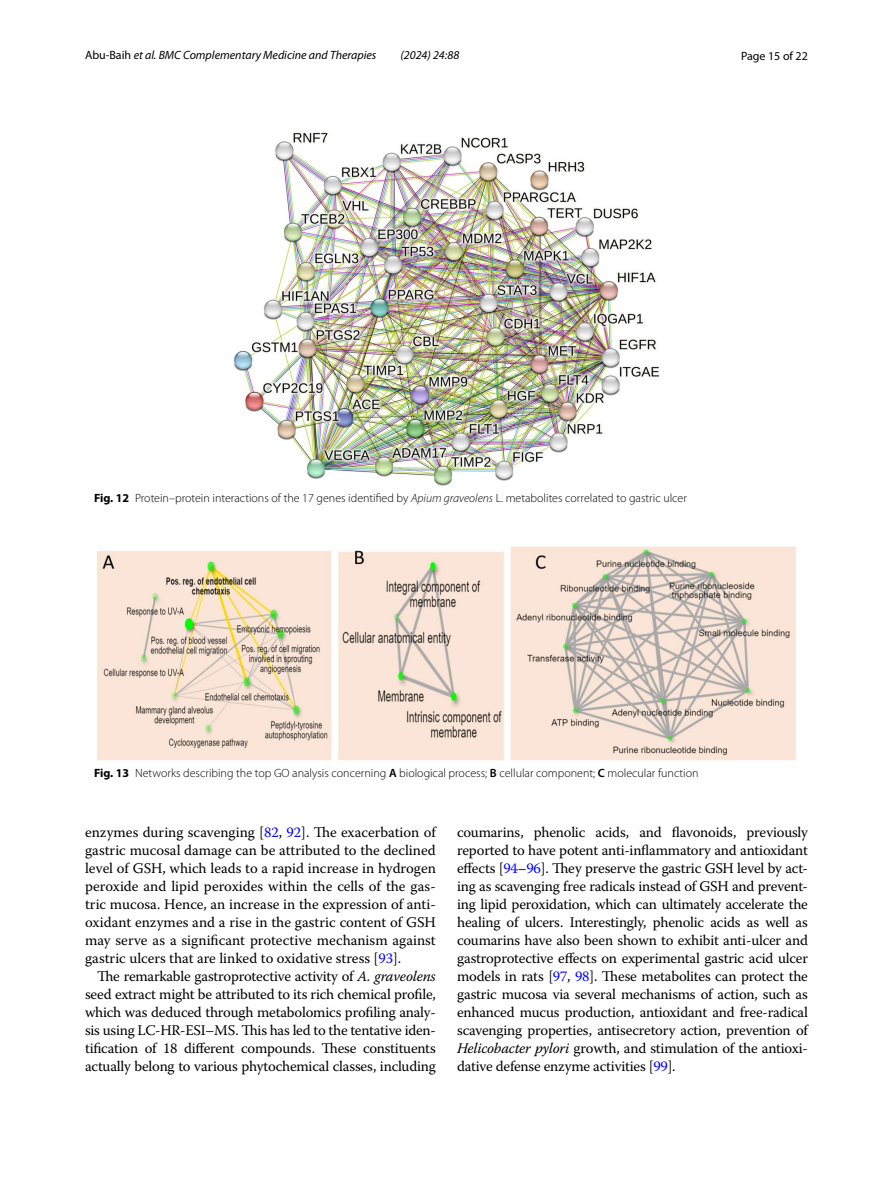
<style>
.page{position:relative;width:893px;height:1187px;background:#fff}
.page>*{position:absolute;margin:0;border:0;box-sizing:border-box;transform-origin:0 0}
.t1{font:14.7px/18px "Warnock Pro";letter-spacing:-.015em;color:#000;text-align:justify}
.t2{font:300 12px "Myriad Pro";color:#000}
.t3{font:italic 12px "Myriad Pro";color:#000}
.t4{font:12px "Myriad Pro";color:#000}
.s1{font-style:normal}
.s2{font-weight:700}
.s3{font-style:italic}
.s4{font-weight:600}
.s5{color:#00f}
</style>
<div class="page">
<img style="left:234px;top:133px;width:425px;height:353px">
<img style="left:97px;top:546px;width:699px;height:215px">
<p class="t3" style="left:85px;top:48px;width:293px"><span class="s1">Abu‑Baih</span> et al. BMC Complementary Medicine and Therapies</p>
<p class="t3" style="left:400px;top:48px;width:60px">(2024) 24:88</p>
<p class="t4" style="left:741px;top:48px;width:68px">Page 15 of 22</p>
<p class="t2" style="left:94px;top:491px;width:594px"><span class="s2">Fig. 12</span> Protein–protein interactions of the 17 genes identified by <span class="s3">Apium graveolens</span> L. metabolites correlated to gastric ulcer</p>
<p class="t2" style="left:94px;top:766px;width:606px"><span class="s2">Fig. 13</span> Networks describing the top GO analysis concerning <span class="s4">A</span> biological process; <span class="s4">B</span> cellular component; <span class="s4">C</span> molecular function</p>
<p class="t1" style="left:85px;top:822px;width:352px">enzymes during scavenging [<span class="s5">82</span>, <span class="s5">92</span>]. The exacerbation of gastric mucosal damage can be attributed to the declined level of GSH, which leads to a rapid increase in hydrogen peroxide and lipid peroxides within the cells of the gas&shy;tric mucosa. Hence, an increase in the expression of anti&shy;oxidant enzymes and a rise in the gastric content of GSH may serve as a significant protective mechanism against gastric ulcers that are linked to oxidative stress [<span class="s5">93</span>].</p>
<p class="t1" style="left:85px;top:966px;width:352px;text-indent:12px">The remarkable gastroprotective activity of <span class="s3">A. graveolens </span>seed extract might be attributed to its rich chemical profile, which was deduced through metabolomics profiling analy&shy;sis using LC-HR-ESI–MS. This has led to the tentative iden&shy;tification of 18 different compounds. These constituents actually belong to various phytochemical classes, including</p>
<p class="t1" style="left:457px;top:822px;width:352px">coumarins, phenolic acids, and flavonoids, previously reported to have potent anti-inflammatory and antioxidant effects [<span class="s5">94</span>–<span class="s5">96</span>]. They preserve the gastric GSH level by act&shy;ing as scavenging free radicals instead of GSH and prevent&shy;ing lipid peroxidation, which can ultimately accelerate the healing of ulcers. Interestingly, phenolic acids as well as coumarins have also been shown to exhibit anti-ulcer and gastroprotective effects on experimental gastric acid ulcer models in rats [<span class="s5">97</span>, <span class="s5">98</span>]. These metabolites can protect the gastric mucosa via several mechanisms of action, such as enhanced mucus production, antioxidant and free-radical scavenging properties, antisecretory action, prevention of <span class="s3">Helicobacter pylori</span> growth, and stimulation of the antioxi&shy;dative defense enzyme activities [<span class="s5">99</span>].</p>
</div>
